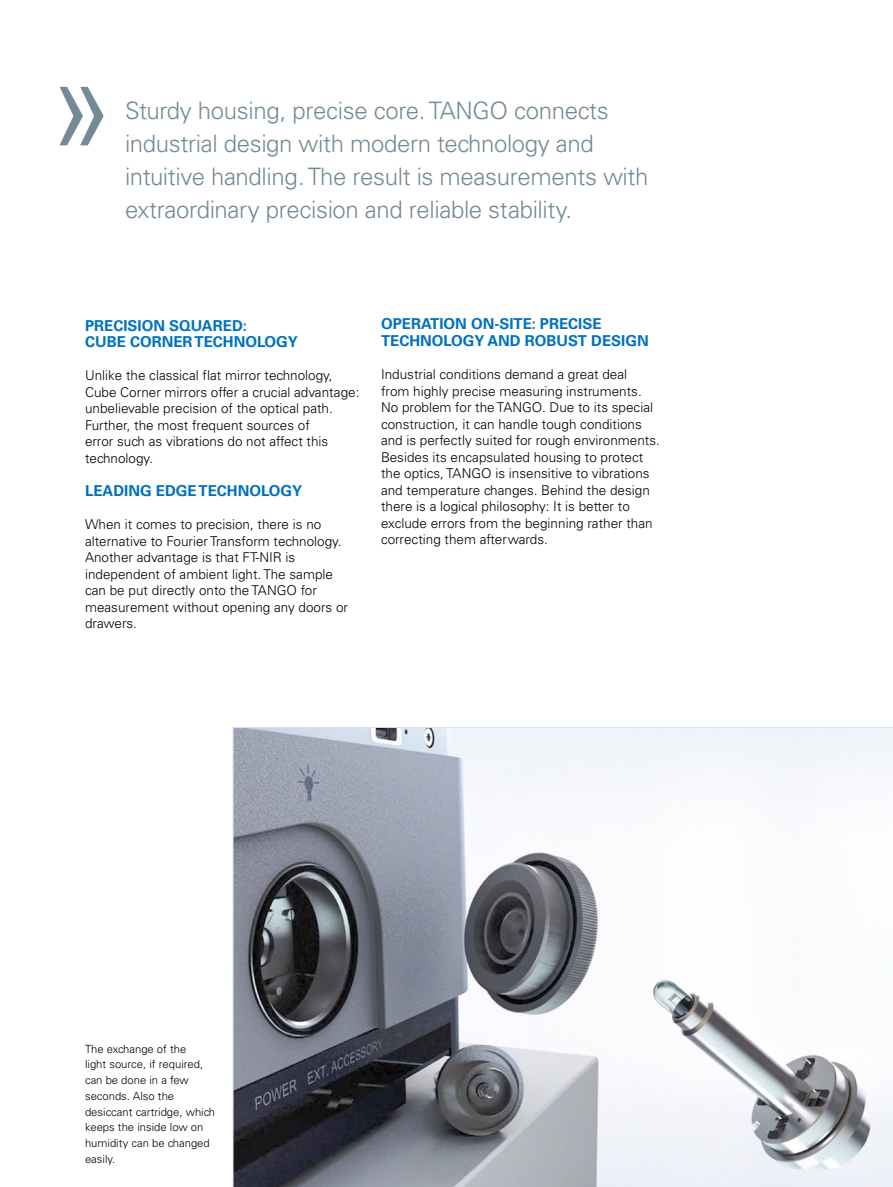
<style>
.page{position:relative;width:893px;height:1187px;background:#fff}
.page>*{position:absolute;margin:0;border:0;box-sizing:border-box;transform-origin:0 0}
.t1{font:300 150px "Univers LT Std";color:#748a96}
.t2{font:300 24px/33px "Univers LT Std";letter-spacing:-.015em;color:#748a96}
.t3{font:700 15px/16.5px "Univers LT Std";color:#0072bc}
.t4{font:300 13.5px/16.5px "Univers LT Std";color:#000}
.t5{font:300 11.25px/15.8px "Univers LT Std";color:#000}
</style>
<div class="page">
<svg style="left:233px;top:727px;width:660px;height:459px"></svg>
<h1 class="t1" style="left:50px;top:13px;width:64px">››</h1>
<h2 class="t2" style="left:125px;top:94px;width:525px">Sturdy housing, precise core. TANGO connects industrial design with modern technology and intuitive handling. The result is measurements with extraordinary precision and reliable stability.</h2>
<p class="t3" style="left:85px;top:317px;width:214px">PRECISION SQUARED:<br>CUBE CORNER TECHNOLOGY</p>
<p class="t4" style="left:85px;top:367px;width:276px">Unlike the classical flat mirror technology, Cube Corner mirrors offer a crucial advantage: unbelievable precision of the optical path.<br>Further, the most frequent sources of<br>error such as vibrations do not affect this technology.</p>
<p class="t3" style="left:85px;top:482px;width:219px">LEADING EDGE TECHNOLOGY</p>
<p class="t4" style="left:85px;top:516px;width:265px">When it comes to precision, there is no alternative to Fourier Transform technology.<br>Another advantage is that FT-NIR is independent of ambient light. The sample can be put directly onto the TANGO for measurement without opening any doors or drawers.</p>
<p class="t3" style="left:381px;top:316px;width:269px">OPERATION ON-SITE: PRECISE<br>TECHNOLOGY AND ROBUST DESIGN</p>
<p class="t4" style="left:381px;top:366px;width:280px">Industrial conditions demand a great deal<br>from highly precise measuring instruments.<br>No problem for the TANGO. Due to its special construction, it can handle tough conditions and is perfectly suited for rough environments.<br>Besides its encapsulated housing to protect the optics, TANGO is insensitive to vibrations and temperature changes. Behind the design there is a logical philosophy: It is better to exclude errors from the beginning rather than correcting them afterwards.</p>
<p class="t5" style="left:85px;top:1040px;width:132px">The exchange of the<br>light source, if required, can be done in a few seconds. Also the desiccant cartridge, which keeps the inside low on humidity can be changed easily.</p>
</div>
